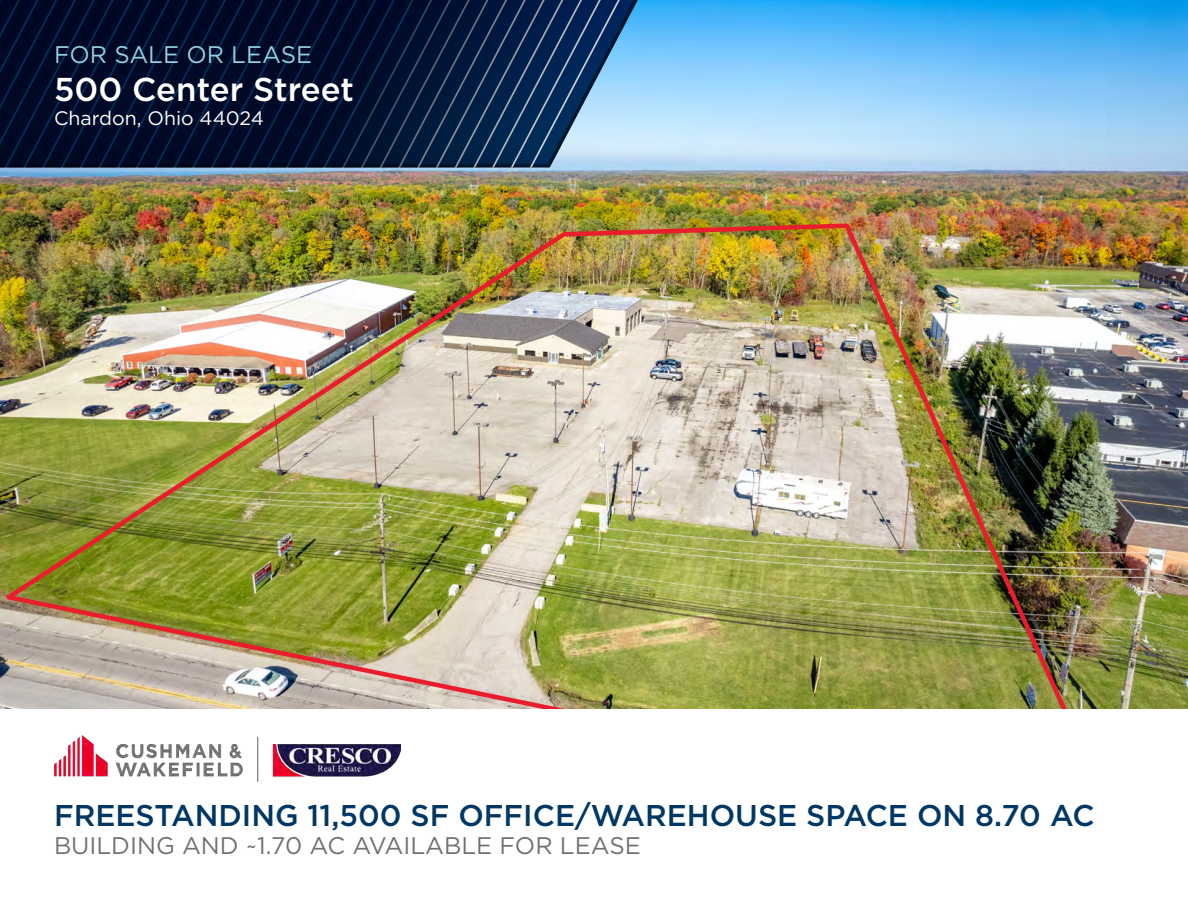
<style>
.page{position:relative;width:1188px;height:918px;background:#fff}
.page>*{position:absolute;margin:0;border:0;box-sizing:border-box;transform-origin:0 0}
.t1{font:500 33px "Gotham";color:#fff}
.t2{font:500 30px "Gotham";color:#003764}
.t3{font:24px "Gotham";color:#6e7171}
.t4{font:24px "Gotham";color:#95d0dc}
.t5{font:19.5px "Gotham";color:#fff}
</style>
<div class="page">
<img style="left:0;top:0;width:1188px;height:709px">
<svg style="left:0;top:0;width:646px;height:167px;background:#112545"></svg>
<img style="left:2px;top:221px;width:1089px;height:488px">
<img style="left:54px;top:735px;width:347px;height:47px">
<p class="t4" style="left:54px;top:39px;width:260px">FOR SALE OR LEASE</p>
<p class="t1" style="left:54px;top:68px;width:302px">500 Center Street</p>
<p class="t5" style="left:54px;top:105px;width:211px">Chardon, Ohio 44024</p>
<p class="t2" style="left:54px;top:795px;width:1042px">FREESTANDING 11,500 SF OFFICE/WAREHOUSE SPACE ON 8.70 AC</p>
<p class="t3" style="left:54px;top:830px;width:588px">BUILDING AND ~1.70 AC AVAILABLE FOR LEASE</p>
</div>
